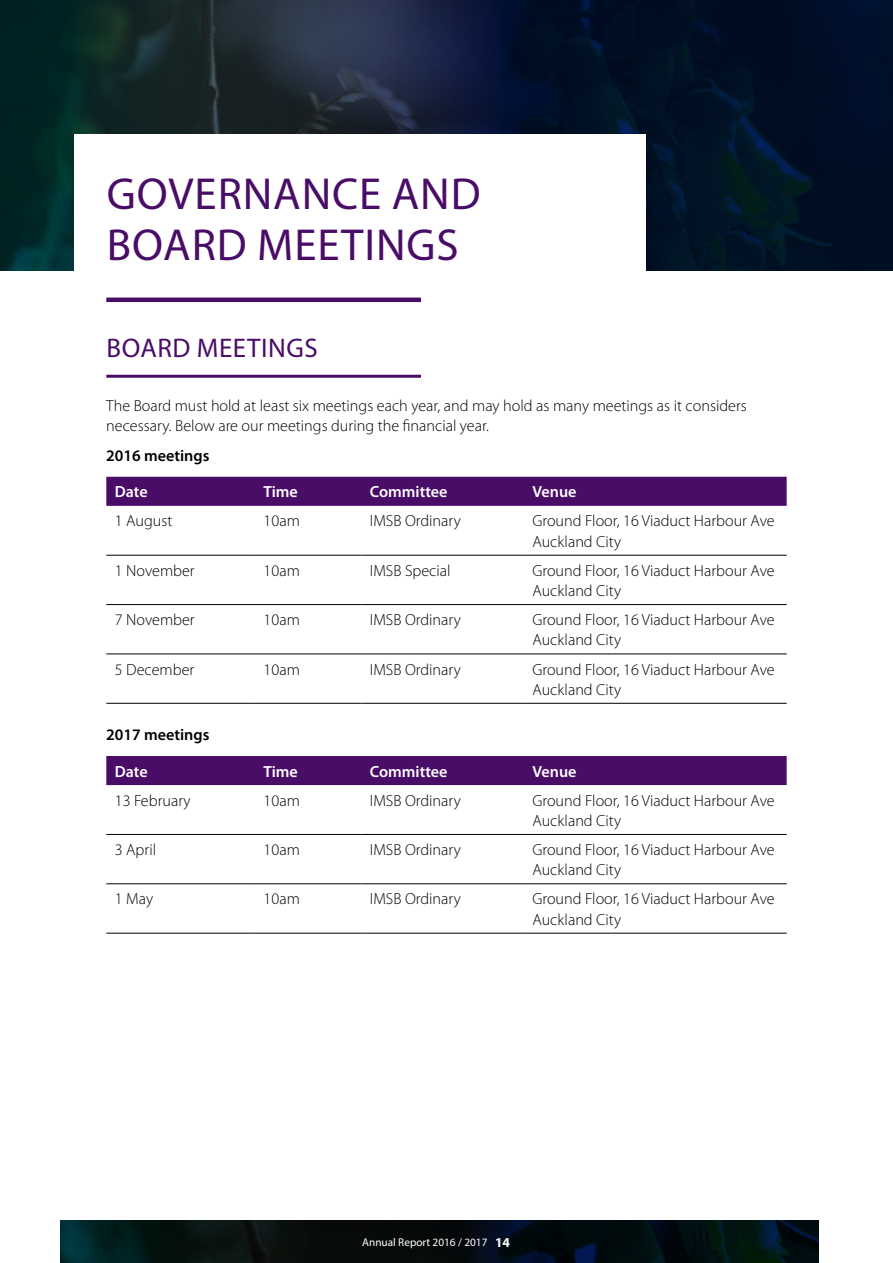
<style>
.page{position:relative;width:893px;height:1263px;background:#fff}
.page>*{position:absolute;margin:0;border:0;box-sizing:border-box;transform-origin:0 0}
.t1{font:45px/51px "Myriad Pro";letter-spacing:.02em;color:#4a0d67}
.t2{font:27px "Myriad Pro";letter-spacing:.02em;color:#4a0d67}
.t3{font:300 16.2px/20.2px "Myriad Pro";color:#000}
.t4{font:600 16.2px "Myriad Pro";color:#fff}
.t5{font:600 16.2px "Myriad Pro";color:#000}
.t6{font:11.25px "Myriad Pro";color:#fff}
.s1{font-weight:700;font-size:13.5px}
</style>
<div class="page">
<svg style="left:60px;top:1220px;width:759px;height:43px;background:#031013"></svg>
<svg style="left:0;top:0;width:893px;height:271px;background:#091b2b"></svg>
<div style="left:74px;top:134px;width:572px;height:150px;background:#fff"></div>
<hr style="left:106px;top:298px;width:315px;height:4px;background:#4a0d67">
<hr style="left:106px;top:375px;width:315px;height:3px;background:#4a0d67">
<div style="left:106px;top:477px;width:681px;height:29px;background:#4a0d67"></div>
<hr style="left:106px;top:555px;width:149px;height:1px;background:#000">
<hr style="left:255px;top:555px;width:106px;height:1px;background:#000">
<hr style="left:361px;top:555px;width:163px;height:1px;background:#000">
<hr style="left:524px;top:555px;width:263px;height:1px;background:#000">
<hr style="left:106px;top:604px;width:149px;height:1px;background:#000">
<hr style="left:255px;top:604px;width:106px;height:1px;background:#000">
<hr style="left:361px;top:604px;width:163px;height:1px;background:#000">
<hr style="left:524px;top:604px;width:263px;height:1px;background:#000">
<hr style="left:106px;top:654px;width:149px;height:1px;background:#000">
<hr style="left:255px;top:654px;width:106px;height:1px;background:#000">
<hr style="left:361px;top:654px;width:163px;height:1px;background:#000">
<hr style="left:524px;top:654px;width:263px;height:1px;background:#000">
<hr style="left:106px;top:703px;width:149px;height:1px;background:#000">
<hr style="left:255px;top:703px;width:106px;height:1px;background:#000">
<hr style="left:361px;top:703px;width:163px;height:1px;background:#000">
<hr style="left:524px;top:703px;width:263px;height:1px;background:#000">
<div style="left:106px;top:756px;width:681px;height:29px;background:#4a0d67"></div>
<hr style="left:106px;top:834px;width:149px;height:1px;background:#000">
<hr style="left:255px;top:834px;width:106px;height:1px;background:#000">
<hr style="left:361px;top:834px;width:163px;height:1px;background:#000">
<hr style="left:524px;top:834px;width:263px;height:1px;background:#000">
<hr style="left:106px;top:883px;width:149px;height:1px;background:#000">
<hr style="left:255px;top:883px;width:106px;height:1px;background:#000">
<hr style="left:361px;top:883px;width:163px;height:1px;background:#000">
<hr style="left:524px;top:883px;width:263px;height:1px;background:#000">
<hr style="left:106px;top:933px;width:149px;height:1px;background:#000">
<hr style="left:255px;top:933px;width:106px;height:1px;background:#000">
<hr style="left:361px;top:933px;width:163px;height:1px;background:#000">
<hr style="left:524px;top:933px;width:263px;height:1px;background:#000">
<h1 class="t1" style="left:107px;top:167px;width:375px">GOVERNANCE AND<br>BOARD MEETINGS</h1>
<h2 class="t2" style="left:107px;top:332px;width:213px">BOARD MEETINGS</h2>
<p class="t3" style="left:106px;top:395px;width:642px">The Board must hold at least six meetings each year, and may hold as many meetings as it considers necessary. Below are our meetings during the financial year.</p>
<p class="t5" style="left:106px;top:445px;width:105px">2016 meetings</p>
<p class="t4" style="left:115px;top:482px;width:34px">Date</p>
<p class="t4" style="left:264px;top:482px;width:36px">Time</p>
<p class="t4" style="left:370px;top:482px;width:79px">Committee</p>
<p class="t4" style="left:532px;top:482px;width:46px">Venue</p>
<p class="t3" style="left:115px;top:511px;width:59px">1 August</p>
<p class="t3" style="left:264px;top:511px;width:38px">10am</p>
<p class="t3" style="left:370px;top:511px;width:92px">IMSB Ordinary</p>
<p class="t3" style="left:532px;top:511px;width:244px">Ground Floor, 16 Viaduct Harbour Ave<br>Auckland City</p>
<p class="t3" style="left:115px;top:560px;width:81px">1 November</p>
<p class="t3" style="left:264px;top:560px;width:38px">10am</p>
<p class="t3" style="left:370px;top:560px;width:82px">IMSB Special</p>
<p class="t3" style="left:532px;top:560px;width:244px">Ground Floor, 16 Viaduct Harbour Ave<br>Auckland City</p>
<p class="t3" style="left:115px;top:609px;width:81px">7 November</p>
<p class="t3" style="left:264px;top:609px;width:38px">10am</p>
<p class="t3" style="left:370px;top:609px;width:92px">IMSB Ordinary</p>
<p class="t3" style="left:532px;top:609px;width:244px">Ground Floor, 16 Viaduct Harbour Ave<br>Auckland City</p>
<p class="t3" style="left:115px;top:659px;width:81px">5 December</p>
<p class="t3" style="left:264px;top:659px;width:38px">10am</p>
<p class="t3" style="left:370px;top:659px;width:92px">IMSB Ordinary</p>
<p class="t3" style="left:532px;top:659px;width:244px">Ground Floor, 16 Viaduct Harbour Ave<br>Auckland City</p>
<p class="t5" style="left:106px;top:724px;width:105px">2017 meetings</p>
<p class="t4" style="left:115px;top:761px;width:34px">Date</p>
<p class="t4" style="left:264px;top:761px;width:36px">Time</p>
<p class="t4" style="left:370px;top:761px;width:79px">Committee</p>
<p class="t4" style="left:532px;top:761px;width:46px">Venue</p>
<p class="t3" style="left:115px;top:790px;width:77px">13 February</p>
<p class="t3" style="left:264px;top:790px;width:38px">10am</p>
<p class="t3" style="left:370px;top:790px;width:92px">IMSB Ordinary</p>
<p class="t3" style="left:532px;top:790px;width:244px">Ground Floor, 16 Viaduct Harbour Ave<br>Auckland City</p>
<p class="t3" style="left:115px;top:839px;width:43px">3 April</p>
<p class="t3" style="left:264px;top:839px;width:38px">10am</p>
<p class="t3" style="left:370px;top:839px;width:92px">IMSB Ordinary</p>
<p class="t3" style="left:532px;top:839px;width:244px">Ground Floor, 16 Viaduct Harbour Ave<br>Auckland City</p>
<p class="t3" style="left:115px;top:889px;width:40px">1 May</p>
<p class="t3" style="left:264px;top:889px;width:38px">10am</p>
<p class="t3" style="left:370px;top:889px;width:92px">IMSB Ordinary</p>
<p class="t3" style="left:532px;top:889px;width:244px">Ground Floor, 16 Viaduct Harbour Ave<br>Auckland City</p>
<p class="t6" style="left:362px;top:1235px;width:149px">Annual Report 2016 / 2017 <span class="s1">14</span></p>
</div>
